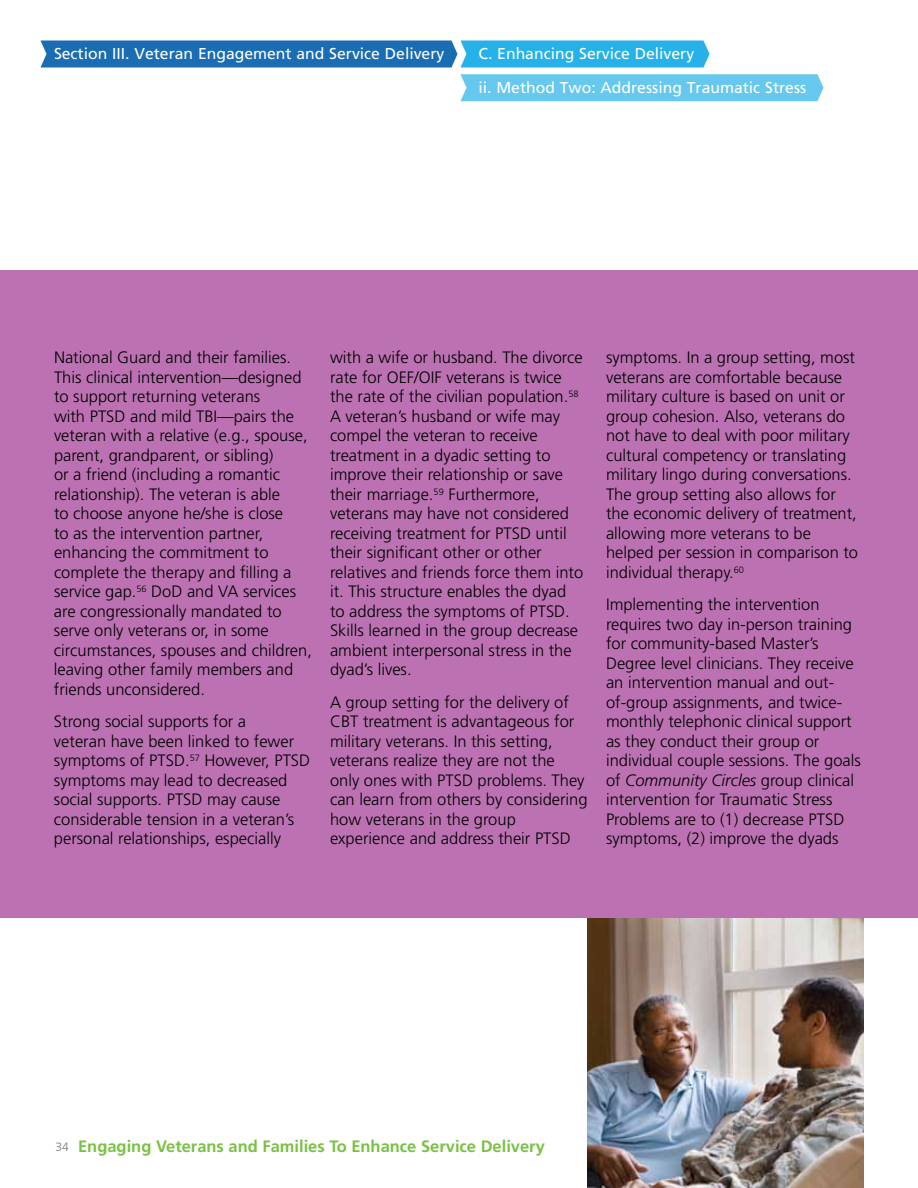
<style>
.page{position:relative;width:918px;height:1188px;background:#fff}
.page>*{position:absolute;margin:0;border:0;box-sizing:border-box;transform-origin:0 0}
.t1{font:300 16.5px/19.5px "Frutiger";color:#000}
.t2{font:700 16.5px "Frutiger";color:#7ac143}
.t3{font:15.75px/33.8px "Frutiger";color:#fff}
.s1{font-style:italic}
.s2{font-weight:300;font-size:12px;color:#77787b}
</style>
<div class="page">
<img style="left:588px;top:918px;width:276px;height:270px">
<div style="left:0;top:270px;width:918px;height:648px;background:#bc72b2"></div>
<svg style="left:40px;top:40px;width:670px;height:28px;background:#2b8dc9"></svg>
<div style="left:460px;top:74px;width:364px;height:27px;background:#66c8ef"></div>
<p class="t3" style="left:54px;top:37px;width:392px">Section III. Veteran Engagement and Service Delivery</p>
<p class="t3" style="left:478px;top:37px;width:329px">C. Enhancing Service Delivery<br>ii. Method Two: Addressing Traumatic Stress</p>
<p class="t1" style="left:54px;top:348px;width:259px">National Guard and their families.<br>This clinical intervention—designed to support returning veterans<br>with PTSD and mild TBI—pairs the veteran with a relative (e.g., spouse, parent, grandparent, or sibling)<br>or a friend (including a romantic relationship). The veteran is able<br>to choose anyone he/she is close<br>to as the intervention partner, enhancing the commitment to complete the therapy and filling a service gap.<sup>56</sup> DoD and VA services are congressionally mandated to serve only veterans or, in some circumstances, spouses and children, leaving other family members and friends unconsidered.</p>
<p class="t1" style="left:54px;top:712px;width:258px">Strong social supports for a<br>veteran have been linked to fewer symptoms of PTSD.<sup>57</sup> However, PTSD symptoms may lead to decreased social supports. PTSD may cause considerable tension in a veteran’s personal relationships, especially</p>
<p class="t1" style="left:330px;top:348px;width:255px">with a wife or husband. The divorce rate for OEF/OIF veterans is twice the rate of the civilian population.<sup>58<br></sup>A veteran’s husband or wife may compel the veteran to receive treatment in a dyadic setting to improve their relationship or save their marriage.<sup>59</sup> Furthermore, veterans may have not considered receiving treatment for PTSD until their significant other or other relatives and friends force them into it. This structure enables the dyad to address the symptoms of PTSD.<br>Skills learned in the group decrease ambient interpersonal stress in the dyad’s lives.</p>
<p class="t1" style="left:330px;top:693px;width:259px">A group setting for the delivery of CBT treatment is advantageous for military veterans. In this setting, veterans realize they are not the only ones with PTSD problems. They can learn from others by considering how veterans in the group experience and address their PTSD</p>
<p class="t1" style="left:606px;top:348px;width:254px">symptoms. In a group setting, most veterans are comfortable because military culture is based on unit or group cohesion. Also, veterans do not have to deal with poor military cultural competency or translating military lingo during conversations.<br>The group setting also allows for the economic delivery of treatment, allowing more veterans to be helped per session in comparison to individual therapy.<sup>60</sup></p>
<p class="t1" style="left:606px;top:595px;width:256px">Implementing the intervention requires two day in-person training for community-based Master’s Degree level clinicians. They receive an intervention manual and out&shy;of-group assignments, and twice&shy;monthly telephonic clinical support as they conduct their group or individual couple sessions. The goals of <span class="s1">Community Circles</span> group clinical intervention for Traumatic Stress Problems are to (1) decrease PTSD symptoms, (2) improve the dyads</p>
<p class="t2" style="left:56px;top:1136px;width:491px"><span class="s2">34</span> Engaging Veterans and Families To Enhance Service Delivery</p>
</div>
